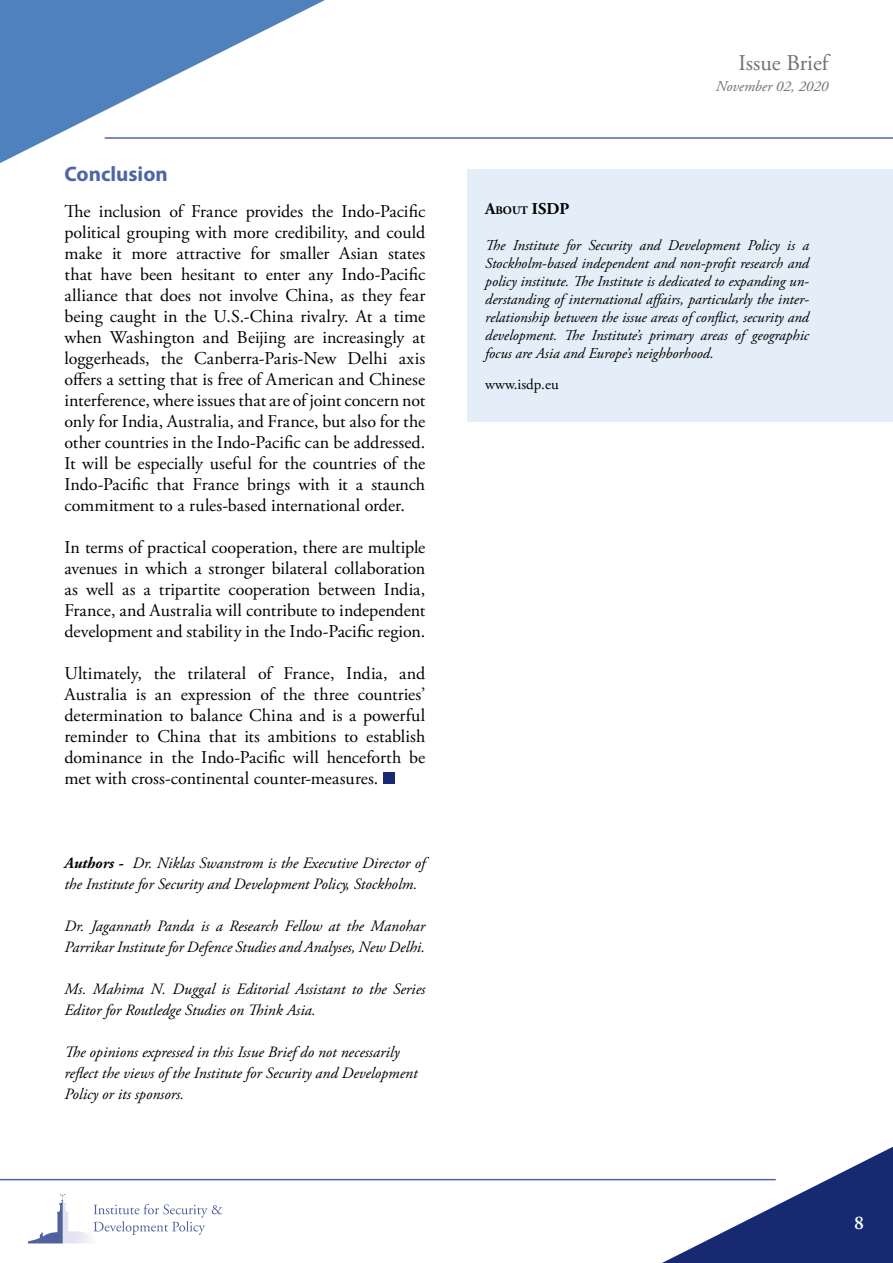
<style>
.page{position:relative;width:893px;height:1263px;background:#fff}
.page>*{position:absolute;margin:0;border:0;box-sizing:border-box;transform-origin:0 0}
.t1{font:22.5px "Adobe Garamond Pro";color:#707172}
.t2{font:700 21px "Myriad Pro";color:#5065a6}
.t3{font:600 19.5px "Adobe Garamond Pro";color:#fff}
.t4{font:18px/21px "Adobe Garamond Pro";letter-spacing:-.005em;color:#000;text-align:justify}
.t5{font:700 16.5px "Adobe Garamond Pro";color:#000}
.t6{font:italic 15.75px/21px "Adobe Garamond Pro";color:#000}
.t7{font:italic 15px/18px "Adobe Garamond Pro";color:#000;text-align:justify}
.t8{font:italic 15px "Adobe Garamond Pro";color:#707172}
.t9{font:15px "Adobe Garamond Pro";color:#000}
.s1{font-weight:700}
.s2{font-size:11.55px}
</style>
<div class="page">
<hr style="left:105px;top:137px;width:788px;height:2px;background:#5066a7">
<svg style="left:0;top:0;width:350px;height:163px"></svg>
<svg style="left:637px;top:1146px;width:256px;height:117px"></svg>
<hr style="left:0;top:1179px;width:776px;height:1px;background:#5066a7">
<svg style="left:28px;top:1194px;width:38px;height:49px"></svg>
<svg style="left:94px;top:1204px;width:128px;height:31px"></svg>
<div style="left:383px;top:772px;width:11px;height:12px;background:#172970"></div>
<div style="left:467px;top:170px;width:426px;height:252px;background:#e4eef8"></div>
<p class="t2" style="left:64px;top:160px;width:105px">Conclusion</p>
<p class="t4" style="left:64px;top:201px;width:362px">The inclusion of France provides the Indo-Pacific political grouping with more credibility, and could make it more attractive for smaller Asian states that have been hesitant to enter any Indo-Pacific alliance that does not involve China, as they fear being caught in the U.S.-China rivalry. At a time when Washington and Beijing are increasingly at loggerheads, the Canberra-Paris-New Delhi axis offers a setting that is free of American and Chinese interference, where issues that are of joint concern not only for India, Australia, and France, but also for the other countries in the Indo-Pacific can be addressed.<br>It will be especially useful for the countries of the Indo-Pacific that France brings with it a staunch commitment to a rules-based international order.</p>
<p class="t4" style="left:64px;top:537px;width:362px">In terms of practical cooperation, there are multiple avenues in which a stronger bilateral collaboration as well as a tripartite cooperation between India, France, and Australia will contribute to independent development and stability in the Indo-Pacific region.</p>
<p class="t4" style="left:64px;top:663px;width:362px">Ultimately, the trilateral of France, India, and Australia is an expression of the three countries’ determination to balance China and is a powerful reminder to China that its ambitions to establish dominance in the Indo-Pacific will henceforth be met with cross-continental counter-measures.</p>
<p class="t6" style="left:64px;top:853px;width:362px"><span class="s1">Authors -</span> Dr. Niklas Swanstrom is the Executive Director of the Institute for Security and Development Policy, Stockholm.</p>
<p class="t6" style="left:64px;top:916px;width:362px">Dr. Jagannath Panda is a Research Fellow at the Manohar<br>Parrikar Institute for Defence Studies and Analyses, New Delhi.</p>
<p class="t6" style="left:64px;top:979px;width:362px">Ms. Mahima N. Duggal is Editorial Assistant to the Series<br>Editor for Routledge Studies on Think Asia.</p>
<p class="t6" style="left:64px;top:1042px;width:354px">The opinions expressed in this Issue Brief do not necessarily reflect the views of the Institute for Security and Development<br>Policy or its sponsors.</p>
<p class="t1" style="left:739px;top:50px;width:91px">Issue Brief</p>
<p class="t8" style="left:716px;top:78px;width:114px">November 02, 2020</p>
<p class="t5" style="left:485px;top:199px;width:86px">A<span class="s2">bout</span> ISDP</p>
<p class="t7" style="left:485px;top:236px;width:325px">The Institute for Security and Development Policy is a Stockholm-based independent and non-profit research and policy institute. The Institute is dedicated to expanding un&shy;derstanding of international affairs, particularly the inter&shy;relationship between the issue areas of conflict, security and development. The Institute’s primary areas of geographic focus are Asia and Europe’s neighborhood.</p>
<p class="t9" style="left:485px;top:375px;width:75px">www.isdp.eu</p>
<p class="t6" style="left:467px;top:239px;width:71px">is informed.</p>
<p class="t3" style="left:854px;top:1211px;width:11px">8</p>
</div>
